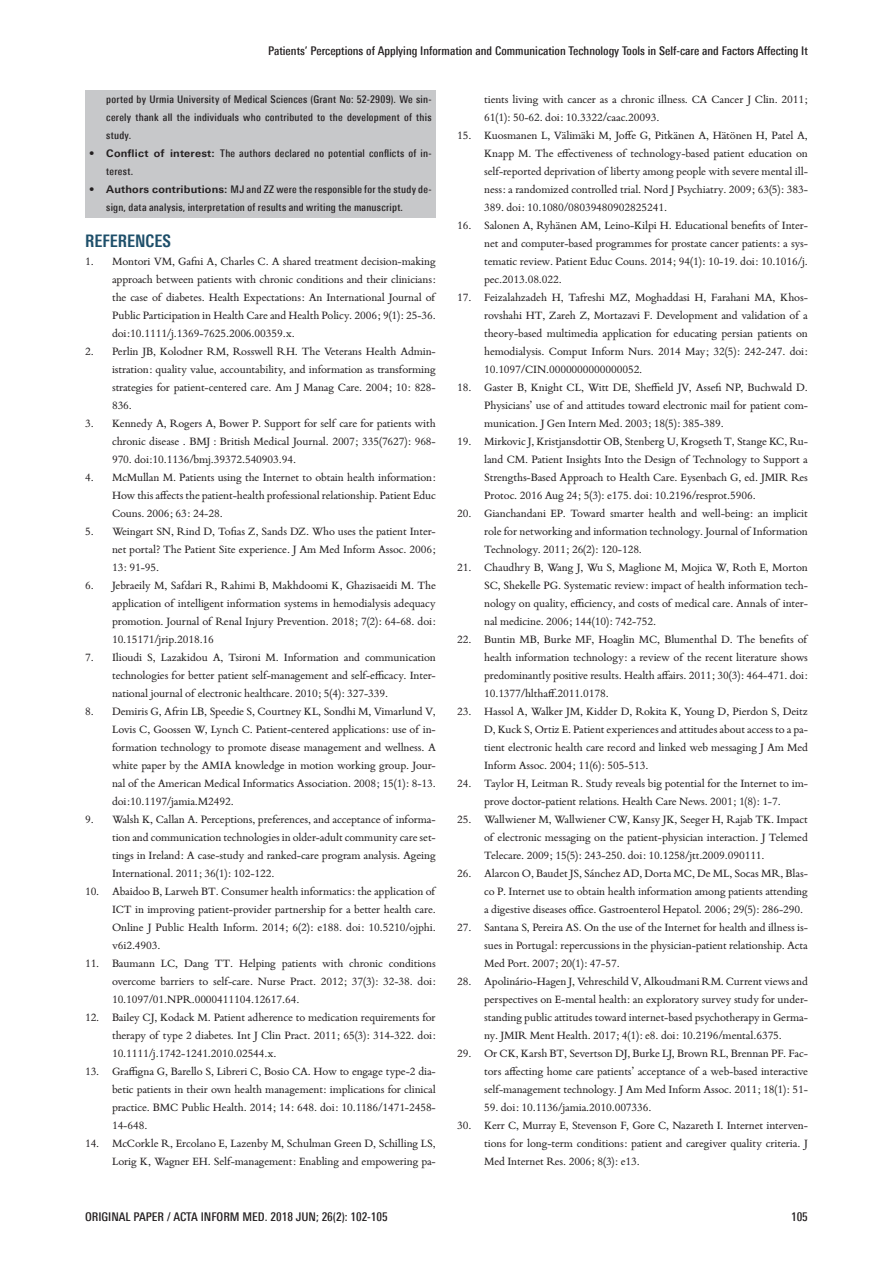
<style>
.page{position:relative;width:893px;height:1263px;background:#fff}
.page>*{position:absolute;margin:0;border:0;box-sizing:border-box;transform-origin:0 0}
.t1{font:700 condensed 17.4px "Univers Next Pro";color:#1e4f6a;scale:.95 1}
.t2{font:12px/18px "Bembo Book MT Pro";letter-spacing:-.01em;color:#231f20;text-align:justify}
.t3{font:500 condensed 12px "Univers Next Pro";color:#231f20}
.t4{font:500 condensed 10.5px/18px "Univers Next Pro";letter-spacing:.025em;color:#231f20}
.s1{font-weight:700;font-stretch:normal}
</style>
<div class="page">
<div style="left:85px;top:91px;width:351px;height:55px;background:#c7c8ca"></div>
<div style="left:85px;top:145px;width:351px;height:37px;background:#c7c8ca"></div>
<div style="left:85px;top:181px;width:351px;height:37px;background:#c7c8ca"></div>
<p class="t3" style="left:268px;top:44px;width:541px">Patients’ Perceptions of Applying Information and Communication Technology Tools in Self-care and Factors Affecting It</p>
<p class="t4" style="left:106px;top:90px;width:327px;text-align:justify">ported by Urmia University of Medical Sciences (Grant No: 52-2909). We sin&shy;cerely thank all the individuals who contributed to the development of this study.</p>
<p class="t4" style="left:106px;top:144px;width:327px;text-indent:-17px"><span class="s1">• Conflict of interest:</span> The authors declared no potential conflicts of in&shy;terest.</p>
<p class="t4" style="left:106px;top:180px;width:327px;text-indent:-17px"><span class="s1">• Authors contributions:</span> MJ and ZZ were the responsible for the study de&shy;sign, data analysis, interpretation of results and writing the manuscript.</p>
<h1 class="t1" style="left:85px;top:231px;width:92px">REFERENCES</h1>
<p class="t2" style="left:112px;top:252px;width:325px;text-indent:-27px">1. Montori VM, Gafni A, Charles C. A shared treatment decision-making approach between patients with chronic conditions and their clinicians: the case of diabetes. Health Expectations: An International Journal of Public Participation in Health Care and Health Policy. 2006; 9(1): 25-36. doi:10.1111/j.1369-7625.2006.00359.x.</p>
<p class="t2" style="left:112px;top:342px;width:325px;text-indent:-27px">2. Perlin JB, Kolodner RM, Rosswell RH. The Veterans Health Admin&shy;istration: quality value, accountability, and information as transforming strategies for patient-centered care. Am J Manag Care. 2004; 10: 828- 836.</p>
<p class="t2" style="left:112px;top:414px;width:325px;text-indent:-27px">3. Kennedy A, Rogers A, Bower P. Support for self care for patients with chronic disease . BMJ : British Medical Journal. 2007; 335(7627): 968- 970. doi:10.1136/bmj.39372.540903.94.</p>
<p class="t2" style="left:112px;top:468px;width:325px;text-indent:-27px">4. McMullan M. Patients using the Internet to obtain health information:<br>How this affects the patient-health professional relationship. Patient Educ Couns. 2006; 63: 24-28.</p>
<p class="t2" style="left:112px;top:522px;width:325px;text-indent:-27px">5. Weingart SN, Rind D, Tofias Z, Sands DZ. Who uses the patient Inter&shy;net portal? The Patient Site experience. J Am Med Inform Assoc. 2006; 13: 91-95.</p>
<p class="t2" style="left:112px;top:576px;width:325px;text-indent:-27px">6. Jebraeily M, Safdari R, Rahimi B, Makhdoomi K, Ghazisaeidi M. The application of intelligent information systems in hemodialysis adequacy promotion. Journal of Renal Injury Prevention. 2018; 7(2): 64-68. doi:<br>10.15171/jrip.2018.16</p>
<p class="t2" style="left:112px;top:648px;width:325px;text-indent:-27px">7. Ilioudi S, Lazakidou A, Tsironi M. Information and communication technologies for better patient self-management and self-efficacy. Inter&shy;national journal of electronic healthcare. 2010; 5(4): 327-339.</p>
<p class="t2" style="left:112px;top:702px;width:325px;text-indent:-27px">8. Demiris G, Afrin LB, Speedie S, Courtney KL, Sondhi M, Vimarlund V, Lovis C, Goossen W, Lynch C. Patient-centered applications: use of in&shy;formation technology to promote disease management and wellness. A white paper by the AMIA knowledge in motion working group. Jour&shy;nal of the American Medical Informatics Association. 2008; 15(1): 8-13. doi:10.1197/jamia.M2492.</p>
<p class="t2" style="left:112px;top:810px;width:325px;text-indent:-27px">9. Walsh K, Callan A. Perceptions, preferences, and acceptance of informa&shy;tion and communication technologies in older-adult community care set&shy;tings in Ireland: A case-study and ranked-care program analysis. Ageing International. 2011; 36(1): 102-122.</p>
<p class="t2" style="left:112px;top:882px;width:325px;text-indent:-27px">10. Abaidoo B, Larweh BT. Consumer health informatics: the application of ICT in improving patient-provider partnership for a better health care.<br>Online J Public Health Inform. 2014; 6(2): e188. doi: 10.5210/ojphi. v6i2.4903.</p>
<p class="t2" style="left:112px;top:954px;width:325px;text-indent:-27px">11. Baumann LC, Dang TT. Helping patients with chronic conditions overcome barriers to self-care. Nurse Pract. 2012; 37(3): 32-38. doi:<br>10.1097/01.NPR.0000411104.12617.64.</p>
<p class="t2" style="left:112px;top:1008px;width:325px;text-indent:-27px">12. Bailey CJ, Kodack M. Patient adherence to medication requirements for therapy of type 2 diabetes. Int J Clin Pract. 2011; 65(3): 314-322. doi:<br>10.1111/j.1742-1241.2010.02544.x.</p>
<p class="t2" style="left:112px;top:1062px;width:325px;text-indent:-27px">13. Graffigna G, Barello S, Libreri C, Bosio CA. How to engage type-2 dia&shy;betic patients in their own health management: implications for clinical practice. BMC Public Health. 2014; 14: 648. doi: 10.1186/1471-2458- 14-648.</p>
<p class="t2" style="left:85px;top:1134px;width:352px;text-align:right">14. McCorkle R, Ercolano E, Lazenby M, Schulman Green D, Schilling LS,<br>Lorig K, Wagner EH. Self-management: Enabling and empowering pa-</p>
<p class="t2" style="left:484px;top:90px;width:325px">tients living with cancer as a chronic illness. CA Cancer J Clin. 2011;<br>61(1): 50-62. doi: 10.3322/caac.20093.</p>
<p class="t2" style="left:484px;top:126px;width:325px;text-indent:-27px">15. Kuosmanen L, Välimäki M, Joffe G, Pitkänen A, Hätönen H, Patel A, Knapp M. The effectiveness of technology-based patient education on self-reported deprivation of liberty among people with severe mental ill&shy;ness: a randomized controlled trial. Nord J Psychiatry. 2009; 63(5): 383- 389. doi: 10.1080/08039480902825241.</p>
<p class="t2" style="left:484px;top:216px;width:325px;text-indent:-27px">16. Salonen A, Ryhänen AM, Leino-Kilpi H. Educational benefits of Inter&shy;net and computer-based programmes for prostate cancer patients: a sys&shy;tematic review. Patient Educ Couns. 2014; 94(1): 10-19. doi: 10.1016/j. pec.2013.08.022.</p>
<p class="t2" style="left:484px;top:288px;width:325px;text-indent:-27px">17. Feizalahzadeh H, Tafreshi MZ, Moghaddasi H, Farahani MA, Khos&shy;rovshahi HT, Zareh Z, Mortazavi F. Development and validation of a theory-based multimedia application for educating persian patients on hemodialysis. Comput Inform Nurs. 2014 May; 32(5): 242-247. doi:<br>10.1097/CIN.0000000000000052.</p>
<p class="t2" style="left:484px;top:378px;width:325px;text-indent:-27px">18. Gaster B, Knight CL, Witt DE, Sheffield JV, Assefi NP, Buchwald D.<br>Physicians’ use of and attitudes toward electronic mail for patient com&shy;munication. J Gen Intern Med. 2003; 18(5): 385-389.</p>
<p class="t2" style="left:484px;top:432px;width:325px;text-indent:-27px">19. Mirkovic J, Kristjansdottir OB, Stenberg U, Krogseth T, Stange KC, Ru&shy;land CM. Patient Insights Into the Design of Technology to Support a Strengths-Based Approach to Health Care. Eysenbach G, ed. JMIR Res Protoc. 2016 Aug 24; 5(3): e175. doi: 10.2196/resprot.5906.</p>
<p class="t2" style="left:484px;top:504px;width:325px;text-indent:-27px">20. Gianchandani EP. Toward smarter health and well-being: an implicit role for networking and information technology. Journal of Information Technology. 2011; 26(2): 120-128.</p>
<p class="t2" style="left:484px;top:558px;width:325px;text-indent:-27px">21. Chaudhry B, Wang J, Wu S, Maglione M, Mojica W, Roth E, Morton SC, Shekelle PG. Systematic review: impact of health information tech&shy;nology on quality, efficiency, and costs of medical care. Annals of inter&shy;nal medicine. 2006; 144(10): 742-752.</p>
<p class="t2" style="left:484px;top:630px;width:325px;text-indent:-27px">22. Buntin MB, Burke MF, Hoaglin MC, Blumenthal D. The benefits of health information technology: a review of the recent literature shows predominantly positive results. Health affairs. 2011; 30(3): 464-471. doi:<br>10.1377/hlthaff.2011.0178.</p>
<p class="t2" style="left:484px;top:702px;width:325px;text-indent:-27px">23. Hassol A, Walker JM, Kidder D, Rokita K, Young D, Pierdon S, Deitz D, Kuck S, Ortiz E. Patient experiences and attitudes about access to a pa&shy;tient electronic health care record and linked web messaging J Am Med Inform Assoc. 2004; 11(6): 505-513.</p>
<p class="t2" style="left:457px;top:774px;width:352px;text-align:center">24. Taylor H, Leitman R. Study reveals big potential for the Internet to im&shy;prove doctor-patient relations. Health Care News. 2001; 1(8): 1-7.</p>
<p class="t2" style="left:484px;top:810px;width:325px;text-indent:-27px">25. Wallwiener M, Wallwiener CW, Kansy JK, Seeger H, Rajab TK. Impact of electronic messaging on the patient-physician interaction. J Telemed Telecare. 2009; 15(5): 243-250. doi: 10.1258/jtt.2009.090111.</p>
<p class="t2" style="left:484px;top:864px;width:325px;text-indent:-27px">26. Alarcon O, Baudet JS, Sánchez AD, Dorta MC, De ML, Socas MR, Blas&shy;co P. Internet use to obtain health information among patients attending a digestive diseases office. Gastroenterol Hepatol. 2006; 29(5): 286-290.</p>
<p class="t2" style="left:484px;top:918px;width:325px;text-indent:-27px">27. Santana S, Pereira AS. On the use of the Internet for health and illness is&shy;sues in Portugal: repercussions in the physician-patient relationship. Acta Med Port. 2007; 20(1): 47-57.</p>
<p class="t2" style="left:484px;top:972px;width:325px;text-indent:-27px">28. Apolinário-Hagen J, Vehreschild V, Alkoudmani RM. Current views and perspectives on E-mental health: an exploratory survey study for under&shy;standing public attitudes toward internet-based psychotherapy in Germa&shy;ny. JMIR Ment Health. 2017; 4(1): e8. doi: 10.2196/mental.6375.</p>
<p class="t2" style="left:484px;top:1044px;width:325px;text-indent:-27px">29. Or CK, Karsh BT, Severtson DJ, Burke LJ, Brown RL, Brennan PF. Fac&shy;tors affecting home care patients’ acceptance of a web-based interactive self-management technology. J Am Med Inform Assoc. 2011; 18(1): 51-</p>
<p class="t2" style="left:484px;top:1098px;width:169px">59. doi: 10.1136/jamia.2010.007336.</p>
<p class="t2" style="left:484px;top:1116px;width:325px;text-indent:-27px">30. Kerr C, Murray E, Stevenson F, Gore C, Nazareth I. Internet interven&shy;tions for long-term conditions: patient and caregiver quality criteria. J Med Internet Res. 2006; 8(3): e13.</p>
<p class="t3" style="left:85px;top:1209px;width:304px">ORIGINAL PAPER / ACTA INFORM MED. 2018 JUN; 26(2): 102-105</p>
<p class="t3" style="left:791px;top:1209px;width:18px">105</p>
</div>
